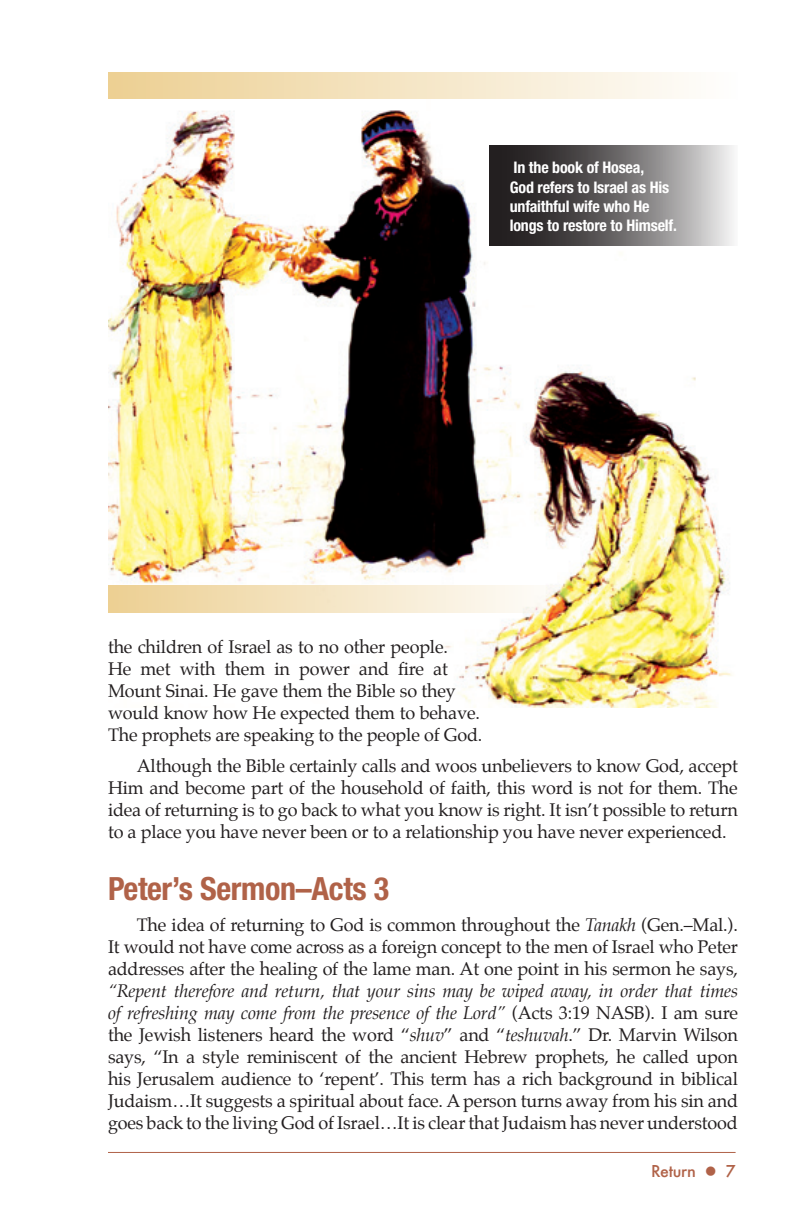
<style>
.page{position:relative;width:792px;height:1224px;background:#fff}
.page>*{position:absolute;margin:0;border:0;box-sizing:border-box;transform-origin:0 0}
.t1{font:700 condensed 32px "Helvetica Neue LT Std";letter-spacing:-.01em;color:#b06248}
.t2{font:18px/22px "Palatino";letter-spacing:-.01em;color:#231f20;text-align:justify}
.t3{font:700 condensed 16px/19.2px "Helvetica Neue LT Std";letter-spacing:-.01em;color:#fff}
.t4{font:500 16px "Futura";letter-spacing:-.02em;color:#b06248}
.s1{font-style:italic}
</style>
<div class="page">
<hr style="left:108px;top:1152px;width:628px;height:1px;background:#b06248">
<div style="left:108px;top:72px;width:630px;height:27px;background:linear-gradient(to right,#edcf92,#fefefd)"></div>
<img style="left:108px;top:110px;width:624px;height:597px">
<svg style="left:108px;top:585px;width:462px;height:28px;background:#f3e3c1"></svg>
<svg style="left:490px;top:145px;width:244px;height:101px;background:#706e6e"></svg>
<p class="t3" style="left:510px;top:158px;width:169px">In the book of Hosea,<br>God refers to Israel as His unfaithful wife who He longs to restore to Himself.</p>
<p class="t2" style="left:108px;top:636px;width:376px;text-align:left">the children of Israel as to no other people.<br>He met with them in power and fire at Mount Sinai. He gave them the Bible so they would know how He expected them to behave.<br>The prophets are speaking to the people of God.</p>
<p class="t2" style="left:108px;top:754px;width:632px;text-indent:29px">Although the Bible certainly calls and woos unbelievers to know God, accept Him and become part of the household of faith, this word is not for them. The idea of returning is to go back to what you know is right. It isn’t possible to return to a place you have never been or to a relationship you have never experienced.</p>
<h1 class="t1" style="left:108px;top:869px;width:283px">Peter’s Sermon–Acts 3</h1>
<p class="t2" style="left:108px;top:914px;width:631px;text-indent:29px">The idea of returning to God is common throughout the <span class="s1">Tanakh</span> (Gen.–Mal.).<br>It would not have come across as a foreign concept to the men of Israel who Peter addresses after the healing of the lame man. At one point in his sermon he says,</p>
<p class="t2" style="left:108px;top:980px;width:632px"><span class="s1">“Repent therefore and return, that your sins may be wiped away, in order that times of refreshing may come from the presence of the Lord”</span> (Acts 3:19 NASB). I am sure the Jewish listeners heard the word “<span class="s1">shuv</span>” and “<span class="s1">teshuvah</span>.” Dr. Marvin Wilson says, “In a style reminiscent of the ancient Hebrew prophets, he called upon his Jerusalem audience to ‘repent’. This term has a rich background in biblical Judaism…It suggests a spiritual about face. A person turns away from his sin and goes back to the living God of Israel…It is clear that Judaism has never understood</p>
<p class="t4" style="left:651px;top:1161px;width:86px">Return ● 7</p>
</div>
